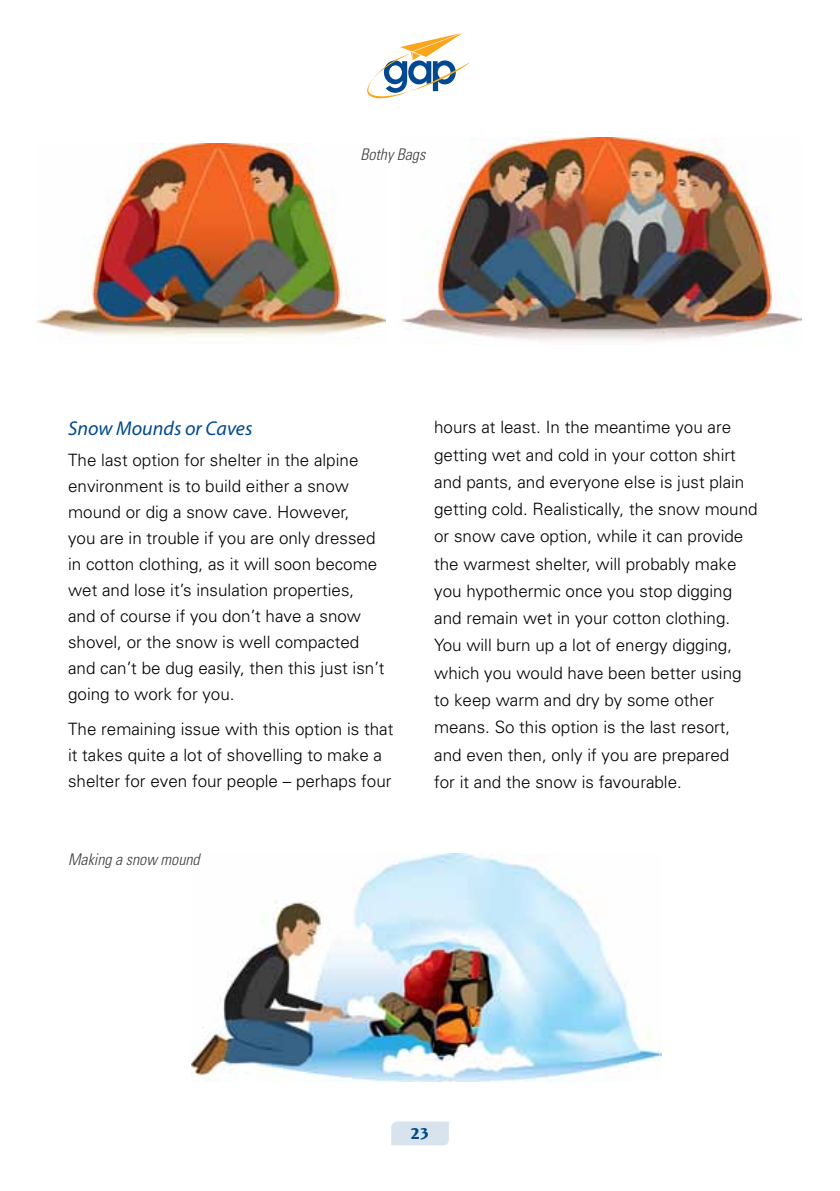
<style>
.page{position:relative;width:840px;height:1191px;background:#fff}
.page>*{position:absolute;margin:0;border:0;box-sizing:border-box;transform-origin:0 0}
.Sub_3_Blue_Italic{font:italic 20px "Myriad Pro";color:#004990}
.t1{font:700 18px "Wunderlich";color:#004990}
.Body{font:300 17px/27.2px "Univers";color:#000}
.t2{font:italic 300 condensed 16px "Univers";color:#414042}
</style>
<div class="page">
<img style="left:401px;top:138px;width:399px;height:203px">
<img style="left:37px;top:143px;width:348px;height:202px">
<img style="left:191px;top:853px;width:470px;height:228px">
<svg style="left:391px;top:1121px;width:57px;height:24px"></svg>
<svg style="left:367px;top:33px;width:103px;height:65px"></svg>
<p class="t2" style="left:360px;top:145px;width:66px">Bothy Bags</p>
<p class="Sub_3_Blue_Italic" style="left:68px;top:417px;width:186px">Snow Mounds or Caves</p>
<p class="Body" style="left:68px;top:447px;width:318px;line-height:26px">The last option for shelter in the alpine environment is to build either a snow mound or dig a snow cave. However,<br>you are in trouble if you are only dressed in cotton clothing, as it will soon become wet and lose it’s insulation properties, and of course if you don’t have a snow shovel, or the snow is well compacted and can’t be dug easily, then this just isn’t going to work for you.</p>
<p class="Body" style="left:68px;top:715px;width:326px;line-height:26px">The remaining issue with this option is that it takes quite a lot of shovelling to make a shelter for even four people – perhaps four</p>
<p class="t2" style="left:68px;top:849px;width:133px">Making a snow mound</p>
<p class="Body" style="left:434px;top:413px;width:325px">hours at least. In the meantime you are getting wet and cold in your cotton shirt and pants, and everyone else is just plain getting cold. Realistically, the snow mound or snow cave option, while it can provide the warmest shelter, will probably make you hypothermic once you stop digging and remain wet in your cotton clothing.<br>You will burn up a lot of energy digging, which you would have been better using to keep warm and dry by some other means. So this option is the last resort, and even then, only if you are prepared<br>for it and the snow is favourable.</p>
<p class="t1" style="left:411px;top:1122px;width:19px">23</p>
</div>
